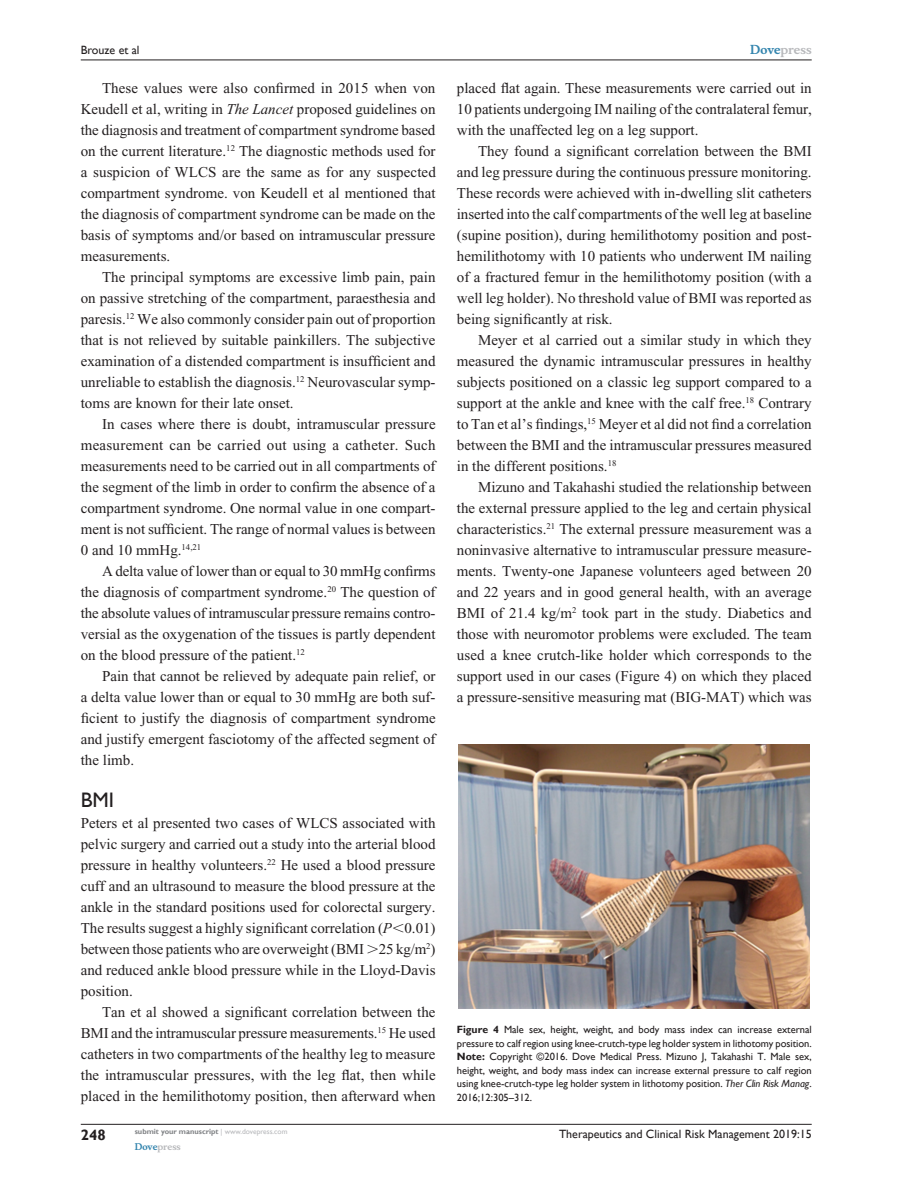
<style>
.page{position:relative;width:918px;height:1188px;background:#fff}
.page>*{position:absolute;margin:0;border:0;box-sizing:border-box;transform-origin:0 0}
.t1{font:21px "Gill Sans";color:#231f20}
.Tx{font:15px/21px "Times New Roman";color:#231f20;text-align:justify}
.TxF{font:15px/21px "Times New Roman";color:#231f20;text-align:justify}
.t2{font:700 15px "Gill Sans";color:#231f20}
.t3{font:12px "Gill Sans";color:#231f20}
.t4{font:700 12px "Musee";color:#b8b9bc}
.FigSNRI{font:10.5px/13.5px "Gill Sans";color:#231f20;text-align:justify}
.FigC{font:10.5px/13.5px "Gill Sans";letter-spacing:-.005em;color:#231f20}
.t5{font:700 9px "Musee";color:#b8b9bc}
.t6{font:700 7.5px "Gill Sans";color:#808285}
.s1{font-style:italic}
.s2{font-family:"Mathematical Pi One"}
.s3{color:#3485ae}
.s4{font-weight:700}
.s5{font-weight:400;color:#b8b9bc}
</style>
<div class="page">
<hr style="left:81px;top:1124px;width:731px;height:1px;background:#231f20">
<hr style="left:81px;top:60px;width:731px;height:1px;background:#231f20">
<img style="left:459px;top:744px;width:351px;height:264px">
<p class="t3" style="left:81px;top:43px;width:60px">Brouze et al</p>
<p class="Tx" style="left:81px;top:77px;width:357px;text-indent:21px">These values were also confirmed in 2015 when von Keudell et al, writing in <span class="s1">The Lancet</span> proposed guidelines on the diagnosis and treatment of compartment syndrome based on the current literature.<sup>12</sup> The diagnostic methods used for a suspicion of WLCS are the same as for any suspected compartment syndrome. von Keudell et al mentioned that the diagnosis of compartment syndrome can be made on the basis of symptoms and/or based on intramuscular pressure measurements.</p>
<p class="Tx" style="left:81px;top:266px;width:356px;text-indent:21px">The principal symptoms are excessive limb pain, pain on passive stretching of the compartment, paraesthesia and paresis.<sup>12</sup> We also commonly consider pain out of proportion that is not relieved by suitable painkillers. The subjective examination of a distended compartment is insufficient and unreliable to establish the diagnosis.<sup>12</sup> Neurovascular symp&shy;toms are known for their late onset.</p>
<p class="Tx" style="left:81px;top:413px;width:356px;text-indent:21px">In cases where there is doubt, intramuscular pressure measurement can be carried out using a catheter. Such measurements need to be carried out in all compartments of the segment of the limb in order to confirm the absence of a compartment syndrome. One normal value in one compart&shy;ment is not sufficient. The range of normal values is between 0 and 10 mmHg.<sup>14,21</sup></p>
<p class="Tx" style="left:81px;top:560px;width:356px;text-indent:21px">A delta value of lower than or equal to 30 mmHg confirms the diagnosis of compartment syndrome.<sup>20</sup> The question of the absolute values of intramuscular pressure remains contro&shy;versial as the oxygenation of the tissues is partly dependent on the blood pressure of the patient.<sup>12</sup></p>
<p class="Tx" style="left:81px;top:665px;width:357px;text-indent:21px">Pain that cannot be relieved by adequate pain relief, or a delta value lower than or equal to 30 mmHg are both suf&shy;ficient to justify the diagnosis of compartment syndrome and justify emergent fasciotomy of the affected segment of the limb.</p>
<h2 class="t1" style="left:81px;top:787px;width:32px">BMI</h2>
<p class="TxF" style="left:81px;top:812px;width:356px">Peters et al presented two cases of WLCS associated with pelvic surgery and carried out a study into the arterial blood pressure in healthy volunteers.<sup>22</sup> He used a blood pressure cuff and an ultrasound to measure the blood pressure at the ankle in the standard positions used for colorectal surgery.<br>The results suggest a highly significant correlation (<span class="s1">P</span><span class="s2">,</span>0.01) between those patients who are overweight (BMI <span class="s2">.</span>25 kg/m<sup>2</sup>) and reduced ankle blood pressure while in the Lloyd-Davis position.</p>
<p class="Tx" style="left:81px;top:1001px;width:356px;text-indent:21px">Tan et al showed a significant correlation between the BMI and the intramuscular pressure measurements.<sup>15</sup> He used catheters in two compartments of the healthy leg to measure the intramuscular pressures, with the leg flat, then while placed in the hemilithotomy position, then afterward when</p>
<p class="t4" style="left:750px;top:43px;width:63px"><span class="s3">Dove</span>press</p>
<p class="Tx" style="left:457px;top:77px;width:357px">placed flat again. These measurements were carried out in 10 patients undergoing IM nailing of the contralateral femur, with the unaffected leg on a leg support.</p>
<p class="Tx" style="left:457px;top:140px;width:357px;text-indent:21px">They found a significant correlation between the BMI and leg pressure during the continuous pressure monitoring.<br>These records were achieved with in-dwelling slit catheters inserted into the calf compartments of the well leg at baseline (supine position), during hemilithotomy position and post&shy;hemilithotomy with 10 patients who underwent IM nailing of a fractured femur in the hemilithotomy position (with a well leg holder). No threshold value of BMI was reported as being significantly at risk.</p>
<p class="Tx" style="left:457px;top:329px;width:356px;text-indent:21px">Meyer et al carried out a similar study in which they measured the dynamic intramuscular pressures in healthy subjects positioned on a classic leg support compared to a support at the ankle and knee with the calf free.<sup>18</sup> Contrary to Tan et al’s findings,<sup>15</sup> Meyer et al did not find a correlation between the BMI and the intramuscular pressures measured in the different positions.<sup>18</sup></p>
<p class="Tx" style="left:457px;top:476px;width:356px;text-indent:21px">Mizuno and Takahashi studied the relationship between the external pressure applied to the leg and certain physical characteristics.<sup>21</sup> The external pressure measurement was a noninvasive alternative to intramuscular pressure measure&shy;ments. Twenty-one Japanese volunteers aged between 20 and 22 years and in good general health, with an average BMI of 21.4 kg/m<sup>2</sup> took part in the study. Diabetics and those with neuromotor problems were excluded. The team used a knee crutch-like holder which corresponds to the support used in our cases (Figure 4) on which they placed a pressure-sensitive measuring mat (BIG-MAT) which was</p>
<p class="FigC" style="left:457px;top:1023px;width:356px"><span class="s4">Figure 4</span> Male sex, height, weight, and body mass index can increase external pressure to calf region using knee-crutch-type leg holder system in lithotomy position.</p>
<p class="FigSNRI" style="left:457px;top:1050px;width:356px"><span class="s4">Note:</span> Copyright ©2016. Dove Medical Press. Mizuno J, Takahashi T. Male sex, height, weight, and body mass index can increase external pressure to calf region using knee-crutch-type leg holder system in lithotomy position. <span class="s1">Ther Clin Risk Manag</span>.<br>2016;12:305–312.</p>
<p class="t2" style="left:81px;top:1126px;width:26px">248</p>
<p class="t6" style="left:135px;top:1127px;width:154px">submit your manuscript <span class="s5">| www.dovepress.com</span></p>
<p class="t5" style="left:135px;top:1141px;width:48px"><span class="s3">Dove</span>press</p>
<p class="t3" style="left:559px;top:1127px;width:254px">Therapeutics and Clinical Risk Management 2019:15</p>
</div>
